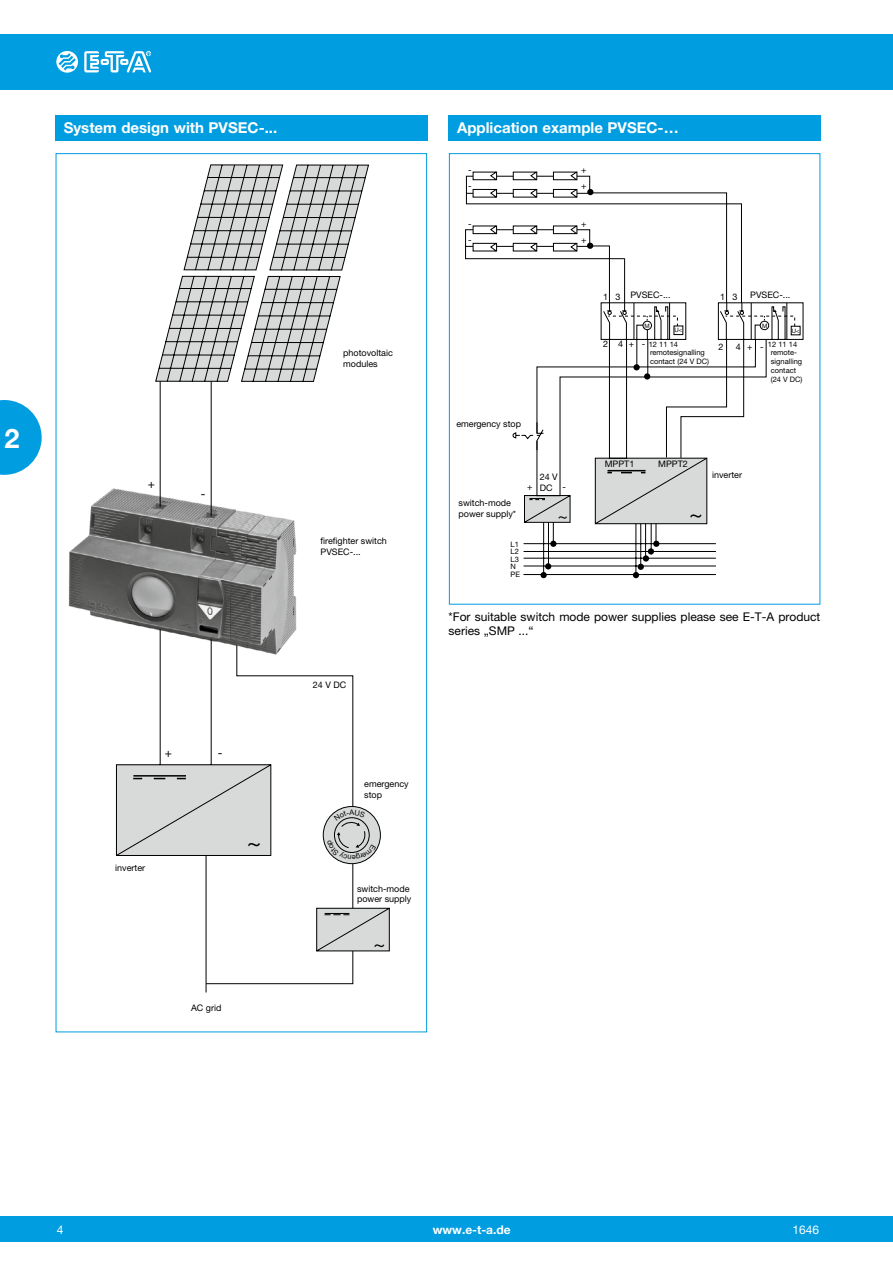
<style>
.page{position:relative;width:893px;height:1263px;background:#fff}
.page>*{position:absolute;margin:0;border:0;box-sizing:border-box;transform-origin:0 0}
.t1{font:700 27px "Helvetica Neue LT";color:#fff}
.t2{font:25.5px "Helvetica Neue East A";color:#000}
.t3{font:24px "Helvetica Neue East A";color:#000}
.t4{font:21px "Helvetica Neue East A";color:#000}
.t5{font:18px "Helvetica Neue East A";color:#000}
.t6{font:700 15px "Helvetica Neue LT";color:#fff}
.t7{font:12px/14.4px "Helvetica Neue LT";color:#000}
.t8{font:700 12px "Helvetica Neue LT";color:#fff}
.t9{font:12px "Helvetica Neue LT";color:#fff}
.t10{font:12px "Helvetica Neue East A";color:#000}
.t11{font:9px/10.8px "Helvetica Neue LT";color:#000}
.t12{font:7.5px/9px "Helvetica Neue LT";color:#000}
.t13{font:6px "Helvetica Neue LT";color:#000}
</style>
<div class="page">
<div style="left:0;top:1216px;width:893px;height:26px;background:#009de0"></div>
<div style="left:0;top:34px;width:893px;height:55px;background:#009de0"></div>
<svg style="left:56px;top:51px;width:22px;height:22px"></svg>
<svg style="left:84px;top:51px;width:67px;height:21px"></svg>
<svg style="left:0;top:400px;width:42px;height:75px"></svg>
<div style="left:55px;top:115px;width:372px;height:25px;background:#009de0"></div>
<svg style="left:155px;top:165px;width:214px;height:819px"></svg>
<img style="left:68px;top:485px;width:230px;height:160px">
<svg style="left:116px;top:380px;width:156px;height:613px"></svg>
<hr style="left:133px;top:775px;width:53px;height:1px;background:#000">
<svg style="left:154px;top:778px;width:17px;height:1px"></svg>
<div style="left:449px;top:115px;width:372px;height:25px;background:#009de0"></div>
<svg style="left:465px;top:176px;width:277px;height:400px"></svg>
<hr style="left:524px;top:574px;width:192px;height:1px;background:#000">
<div style="left:540px;top:572px;width:7px;height:6px;background:#000;border-radius:50%"></div>
<svg style="left:545px;top:563px;width:6px;height:6px"></svg>
<svg style="left:550px;top:541px;width:6px;height:6px"></svg>
<svg style="left:587px;top:189px;width:6px;height:6px"></svg>
<svg style="left:648px;top:541px;width:11px;height:13px"></svg>
<div style="left:643px;top:555px;width:6px;height:7px;background:#000;border-radius:50%"></div>
<svg style="left:633px;top:564px;width:11px;height:14px"></svg>
<svg style="left:767px;top:302px;width:37px;height:38px"></svg>
<svg style="left:594px;top:496px;width:114px;height:29px;background:#cacbcb"></svg>
<svg style="left:512px;top:422px;width:59px;height:101px"></svg>
<svg style="left:472px;top:171px;width:25px;height:10px"></svg>
<svg style="left:513px;top:171px;width:24px;height:10px"></svg>
<svg style="left:553px;top:171px;width:25px;height:10px"></svg>
<svg style="left:472px;top:188px;width:25px;height:10px"></svg>
<svg style="left:513px;top:188px;width:24px;height:10px"></svg>
<svg style="left:553px;top:188px;width:25px;height:10px"></svg>
<svg style="left:472px;top:225px;width:25px;height:10px"></svg>
<svg style="left:513px;top:225px;width:24px;height:10px"></svg>
<svg style="left:553px;top:225px;width:25px;height:10px"></svg>
<svg style="left:472px;top:242px;width:25px;height:10px"></svg>
<svg style="left:513px;top:242px;width:23px;height:10px"></svg>
<svg style="left:536px;top:242px;width:231px;height:254px"></svg>
<div style="left:760px;top:321px;width:9px;height:9px;background:#fff;border-radius:50%"></div>
<div style="left:760px;top:321px;width:9px;height:9px;border:1px solid #000;border-radius:50%"></div>
<svg style="left:236px;top:645px;width:154px;height:307px"></svg>
<h1 class="t1" style="left:4px;top:422px;width:17px">2</h1>
<h3 class="t6" style="left:64px;top:118px;width:215px">System design with PVSEC-...</h3>
<h3 class="t10" style="left:148px;top:477px;width:9px">+</h3>
<h3 class="t10" style="left:201px;top:487px;width:6px">-</h3>
<h3 class="t10" style="left:165px;top:745px;width:9px">+</h3>
<h3 class="t10" style="left:218px;top:745px;width:6px">-</h3>
<p class="t11" style="left:115px;top:862px;width:31px">inverter</p>
<h2 class="t2" style="left:246px;top:827px;width:17px">~</h2>
<p class="t11" style="left:191px;top:1002px;width:32px">AC grid</p>
<p class="t11" style="left:343px;top:347px;width:51px">photovoltaic modules</p>
<p class="t11" style="left:321px;top:536px;width:68px">firefighter switch<br>PVSEC-...</p>
<p class="t11" style="left:313px;top:679px;width:35px">24 V DC</p>
<p class="t11" style="left:364px;top:778px;width:46px">emergency stop</p>
<p class="t11" style="left:357px;top:883px;width:56px">switch-mode power supply</p>
<h3 class="t4" style="left:373px;top:931px;width:14px">~</h3>
<h3 class="t6" style="left:457px;top:118px;width:223px">Application example PVSEC-…</h3>
<p class="t11" style="left:468px;top:161px;width:5px;line-height:16.2px">- -</p>
<p class="t11" style="left:468px;top:215px;width:5px;line-height:16.2px">- -</p>
<p class="t11" style="left:581px;top:161px;width:7px;line-height:16.2px">+ +</p>
<p class="t11" style="left:581px;top:215px;width:7px;line-height:16.2px">+ +</p>
<p class="t11" style="left:456px;top:418px;width:66px">emergency stop</p>
<p class="t11" style="left:540px;top:471px;width:20px">24 V<br>DC</p>
<p class="t11" style="left:527px;top:482px;width:7px">+</p>
<p class="t11" style="left:563px;top:482px;width:5px">-</p>
<p class="t11" style="left:750px;top:289px;width:42px">PVSEC-...</p>
<p class="t11" style="left:630px;top:289px;width:42px">PVSEC-...</p>
<p class="t13" style="left:645px;top:322px;width:7px">M</p>
<p class="t13" style="left:762px;top:322px;width:7px">M</p>
<p class="t13" style="left:674px;top:327px;width:9px">U&lt;</p>
<p class="t13" style="left:792px;top:327px;width:9px">U&lt;</p>
<p class="t11" style="left:603px;top:291px;width:19px">1 3</p>
<p class="t11" style="left:720px;top:291px;width:19px">1 3</p>
<p class="t11" style="left:603px;top:338px;width:44px">2 4 + -</p>
<p class="t11" style="left:718px;top:341px;width:7px">2</p>
<p class="t11" style="left:736px;top:341px;width:29px">4 + -</p>
<p class="t12" style="left:649px;top:339px;width:31px">12 11 14</p>
<p class="t12" style="left:768px;top:339px;width:31px">12 11 14</p>
<p class="t12" style="left:650px;top:347px;width:61px">remotesignalling contact (24 V DC)</p>
<p class="t12" style="left:771px;top:347px;width:33px">remote&shy;signalling contact (24 V DC)</p>
<p class="t11" style="left:605px;top:458px;width:31px">MPPT1</p>
<p class="t11" style="left:658px;top:458px;width:31px">MPPT2</p>
<p class="t11" style="left:712px;top:469px;width:31px">inverter</p>
<p class="t11" style="left:459px;top:497px;width:59px">switch-mode power supply*</p>
<p class="t12" style="left:511px;top:540px;width:11px;line-height:7.5px">L1<br>L2<br>L3<br>N<br>PE</p>
<h3 class="t5" style="left:558px;top:505px;width:12px">~</h3>
<h3 class="t3" style="left:689px;top:499px;width:16px">~</h3>
<h3 class="t7" style="left:449px;top:609px;width:373px">*For suitable switch mode power supplies please see E-T-A product series „SMP ...“</h3>
<h3 class="t9" style="left:57px;top:1222px;width:8px">4</h3>
<h3 class="t8" style="left:433px;top:1222px;width:79px">www.e-t-a.de</h3>
<h3 class="t9" style="left:792px;top:1222px;width:28px">1646</h3>
</div>
